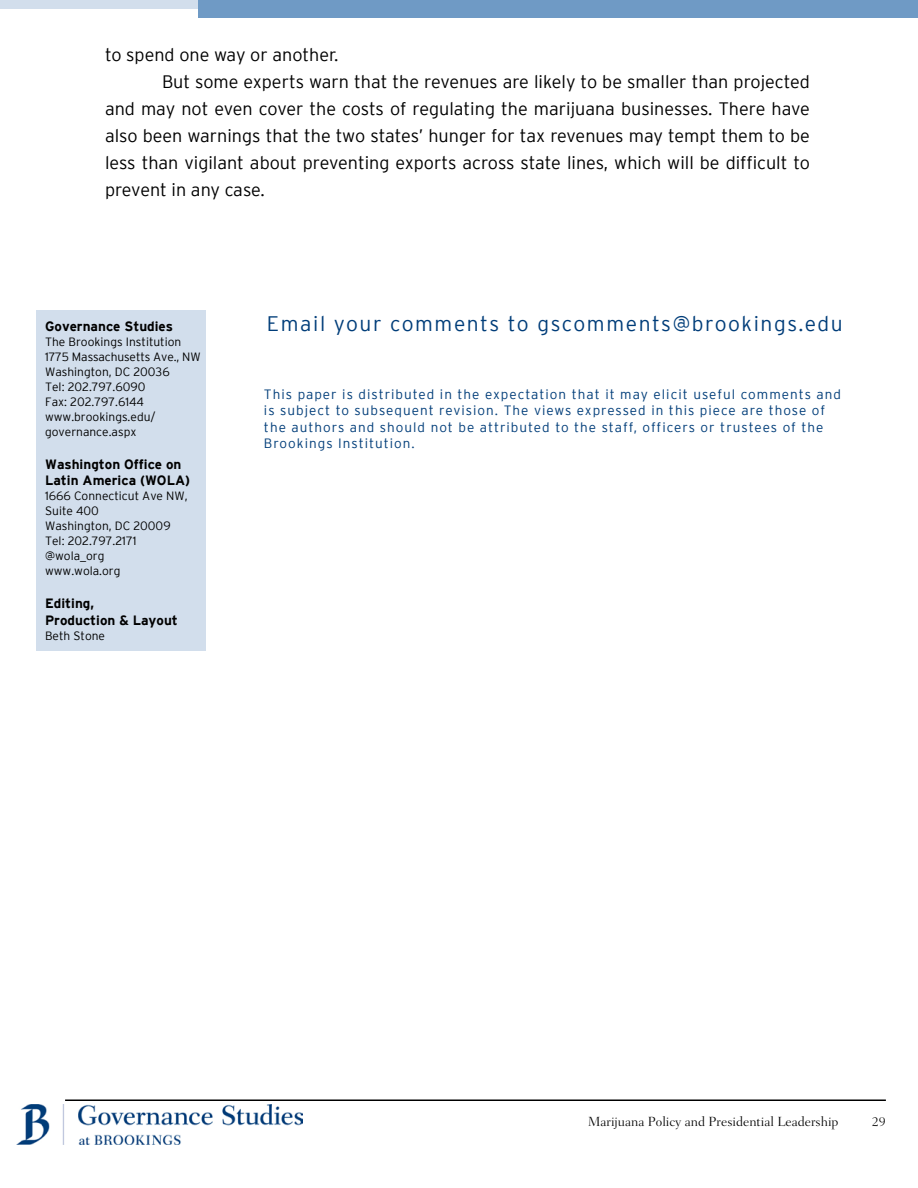
<style>
.page{position:relative;width:918px;height:1188px;background:#fff}
.page>*{position:absolute;margin:0;border:0;box-sizing:border-box;transform-origin:0 0}
.t1{font:300 21px "Interstate";letter-spacing:.075em;color:#003d79}
.t2{font:300 18px "Interstate";color:#000}
.t3{font:300 13.5px/16.5px "Interstate";letter-spacing:.075em;color:#003d79}
.t4{font:700 13.5px/16.5px "Interstate";color:#000}
.t5{font:300 13.5px "Fairfield LT Std";color:#000}
.t6{font:300 12px/15px "Interstate";color:#000}
</style>
<div class="page">
<img style="left:16px;top:1105px;width:287px;height:40px">
<hr style="left:65px;top:1100px;width:821px;height:1px;background:#000">
<div style="left:198px;top:0;width:720px;height:18px;background:#6f9ac5"></div>
<div style="left:0;top:0;width:198px;height:9px;background:#d2deec"></div>
<div style="left:36px;top:310px;width:170px;height:341px;background:#d2deec"></div>
<p class="t2" style="left:105px;top:45px;width:235px">to spend one way or another.</p>
<p class="t2" style="left:162px;top:72px;width:649px">But some experts warn that the revenues are likely to be smaller than projected</p>
<p class="t2" style="left:105px;top:99px;width:707px">and may not even cover the costs of regulating the marijuana businesses. There have</p>
<p class="t2" style="left:105px;top:126px;width:706px">also been warnings that the two states’ hunger for tax revenues may tempt them to be</p>
<p class="t2" style="left:105px;top:153px;width:707px">less than vigilant about preventing exports across state lines, which will be difficult to</p>
<p class="t2" style="left:105px;top:180px;width:161px">prevent in any case.</p>
<p class="t4" style="left:45px;top:318px;width:130px">Governance Studies</p>
<p class="t6" style="left:45px;top:334px;width:157px">The Brookings Institution<br>1775 Massachusetts Ave., NW<br>Washington, DC 20036<br>Tel: 202.797.6090<br>Fax: 202.797.6144 www.brookings.edu/ governance.aspx</p>
<p class="t4" style="left:45px;top:456px;width:147px">Washington Office on<br>Latin America (WOLA)</p>
<p class="t6" style="left:45px;top:489px;width:144px">1666 Connecticut Ave NW,<br>Suite 400<br>Washington, DC 20009<br>Tel: 202.797.2171 @wola_org<br>www.wola.org</p>
<p class="t4" style="left:45px;top:595px;width:134px">Editing,<br>Production &amp; Layout</p>
<p class="t6" style="left:45px;top:628px;width:62px">Beth Stone</p>
<p class="t1" style="left:267px;top:312px;width:577px">Email your comments to gscomments@brookings.edu</p>
<p class="t3" style="left:264px;top:386px;width:579px">This paper is distributed in the expectation that it may elicit useful comments and is subject to subsequent revision. The views expressed in this piece are those of the authors and should not be attributed to the staff, officers or trustees of the Brookings Institution.</p>
<p class="t5" style="left:588px;top:1114px;width:252px">Marijuana Policy and Presidential Leadership</p>
<p class="t5" style="left:872px;top:1114px;width:16px">29</p>
</div>
